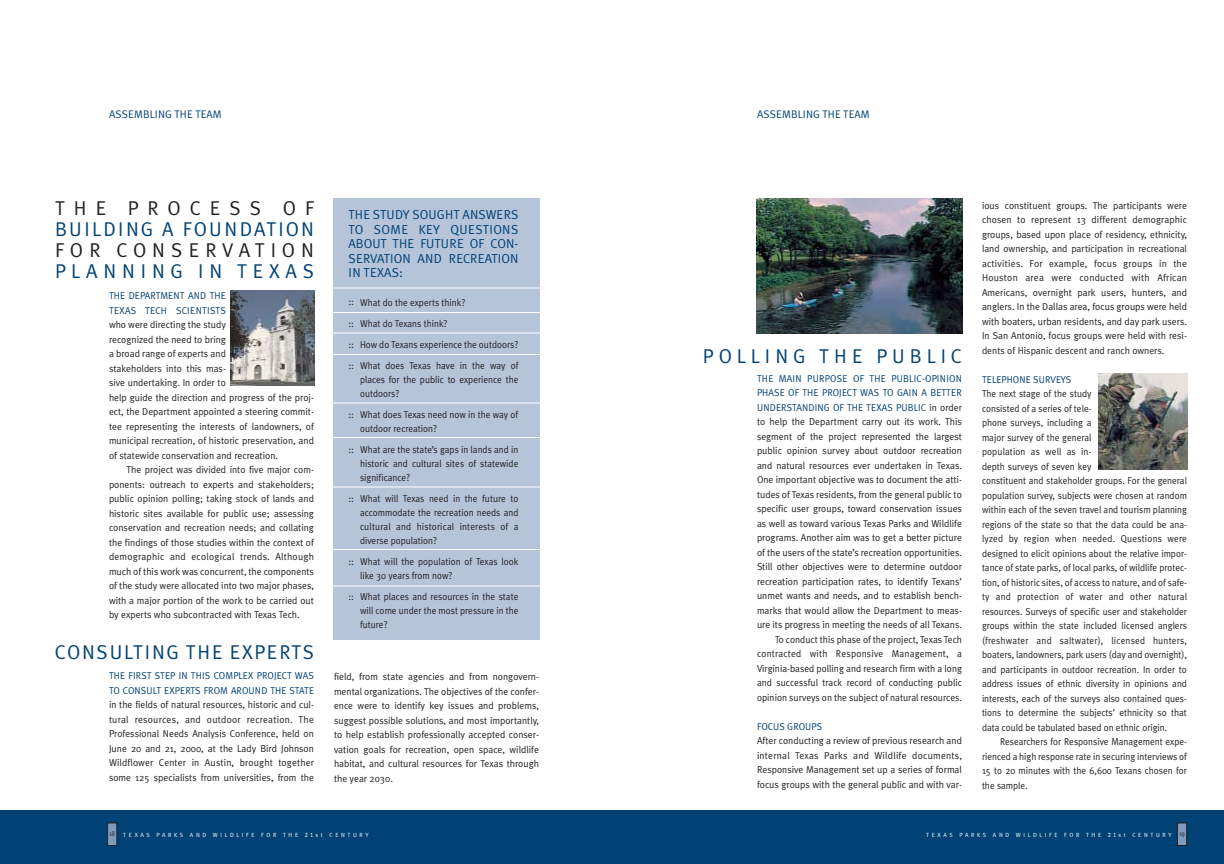
<style>
.page{position:relative;width:1224px;height:864px;background:#fff}
.page>*{position:absolute;margin:0;border:0;box-sizing:border-box;transform-origin:0 0}
.t1{font:20px "Meta Plus Normal";letter-spacing:.075em;color:#004275}
.t2{font:20px "Meta Plus Normal";letter-spacing:.1em;color:#004275}
.t3{font:20px "Meta Plus Normal";letter-spacing:.24em;color:#004275}
.t4{font:20px "Meta Plus Normal";letter-spacing:.31em;color:#231f1f}
.t5{font:20px "Meta Plus Normal";letter-spacing:.29em;color:#004275}
.t6{font:20px "Meta Plus Normal";letter-spacing:.445em;color:#231f1f}
.t7{font:13px/14.5px "Meta Plus Normal";color:#004275;text-align:justify}
.t8{font:11px "Meta Plus Normal";letter-spacing:.01em;color:#004275}
.t9{font:10px/14.5px "Meta Plus Normal";color:#231f1f;text-align:justify}
.t10{font:10px/14.5px "Meta Plus Normal";color:#231f1f;scale:.93 1}
.t11{font:10px/14.5px "Meta Plus Normal";letter-spacing:.005em;color:#004275}
.t12{font:6px "Meta Plus Normal";letter-spacing:.435em;color:#fff}
.s1{font-size:8.1px}
.s2{color:#004275}
</style>
<div class="page">
<div style="left:333px;top:198px;width:207px;height:442px;background:#b6c4da"></div>
<div style="left:648px;top:810px;width:576px;height:54px;background:#004275"></div>
<div style="left:1177px;top:823px;width:10px;height:23px;background:#7e9abd"></div>
<div style="left:1177px;top:822px;width:10px;height:24px;border:1px solid #231f1f"></div>
<div style="left:0;top:810px;width:648px;height:54px;background:#004275"></div>
<div style="left:108px;top:823px;width:9px;height:23px;background:#7e9abd"></div>
<div style="left:107px;top:822px;width:10px;height:24px;border:1px solid #231f1f"></div>
<hr style="left:332px;top:288px;width:208px;height:1px;background:#fff">
<hr style="left:332px;top:312px;width:208px;height:1px;background:#fff">
<hr style="left:332px;top:333px;width:208px;height:1px;background:#fff">
<hr style="left:332px;top:354px;width:208px;height:1px;background:#fff">
<hr style="left:332px;top:403px;width:208px;height:1px;background:#fff">
<hr style="left:332px;top:437px;width:208px;height:1px;background:#fff">
<hr style="left:332px;top:487px;width:208px;height:1px;background:#fff">
<hr style="left:332px;top:549px;width:208px;height:1px;background:#fff">
<hr style="left:332px;top:586px;width:208px;height:1px;background:#fff">
<img style="left:231px;top:291px;width:84px;height:94px">
<img style="left:756px;top:198px;width:207px;height:136px">
<img style="left:1099px;top:373px;width:89px;height:96px">
<p class="t8" style="left:109px;top:110px;width:114px">ASSEMBLING THE TEAM</p>
<h1 class="t6" style="left:55px;top:200px;width:261px">THE PROCESS OF</h1>
<h1 class="t2" style="left:55px;top:221px;width:261px">BUILDING A FOUNDATION</h1>
<h1 class="t4" style="left:55px;top:242px;width:260px">FOR CONSERVATION</h1>
<h1 class="t5" style="left:55px;top:263px;width:260px">PLANNING IN TEXAS</h1>
<p class="t11" style="left:109px;top:290px;width:118px">THE DEPARTMENT AND THE<br>TEXAS TECH SCIENTISTS</p>
<p class="t9" style="left:109px;top:319px;width:206px;text-align:left">who were directing the study<br>recognized the need to bring<br>a broad range of experts and<br>stakeholders into this mas-<br>sive undertaking. In order to<br>help guide the direction and progress of the proj&shy;ect, the Department appointed a steering commit&shy;tee representing the interests of landowners, of municipal recreation, of historic preservation, and of statewide conservation and recreation.</p>
<p class="t9" style="left:109px;top:464px;width:207px;text-indent:17px">The project was divided into five major com&shy;ponents: outreach to experts and stakeholders; public opinion polling; taking stock of lands and historic sites available for public use; assessing conservation and recreation needs; and collating the findings of those studies within the context of demographic and ecological trends. Although much of this work was concurrent, the components of the study were allocated into two major phases, with a major portion of the work to be carried out by experts who subcontracted with Texas Tech.</p>
<h1 class="t1" style="left:55px;top:645px;width:260px">CONSULTING THE EXPERTS</h1>
<p class="t11" style="left:109px;top:670px;width:207px">THE FIRST STEP IN THIS COMPLEX PROJECT WAS<br>TO CONSULT EXPERTS FROM AROUND THE STATE</p>
<p class="t9" style="left:109px;top:699px;width:207px">in the fields of natural resources, historic and cul&shy;tural resources, and outdoor recreation. The Professional Needs Analysis Conference, held on June 20 and 21, 2000, at the Lady Bird Johnson Wildflower Center in Austin, brought together some 125 specialists from universities, from the</p>
<h2 class="t7" style="left:348px;top:209px;width:171px">THE STUDY SOUGHT ANSWERS TO SOME KEY QUESTIONS ABOUT THE FUTURE OF CON-SERVATION AND RECREATION IN TEXAS:</h2>
<p class="t10" style="left:348px;top:293px;width:184px;line-height:21px">:: What do the experts think?<br>:: What do Texans think?<br>:: How do Texans experience the outdoors? :: What does Texas have in the way of</p>
<p class="t10" style="left:360px;top:373px;width:172px;line-height:14px">places for the public to experience the outdoors?</p>
<p class="t10" style="left:360px;top:408px;width:172px;line-height:14px;text-indent:-12px">:: What does Texas need now in the way of outdoor recreation?</p>
<p class="t10" style="left:360px;top:443px;width:172px;line-height:14px;text-align:justify;text-indent:-12px">:: What are the state’s gaps in lands and in historic and cultural sites of statewide significance?</p>
<p class="t10" style="left:360px;top:492px;width:172px;line-height:14px;text-align:justify;text-indent:-12px">:: What will Texas need in the future to accommodate the recreation needs and cultural and historical interests of a diverse population?</p>
<p class="t10" style="left:360px;top:555px;width:172px;line-height:14px;text-indent:-12px">:: What will the population of Texas look like 30 years from now?</p>
<p class="t10" style="left:360px;top:590px;width:172px;line-height:14px;text-align:justify;text-indent:-12px">:: What places and resources in the state will come under the most pressure in the future?</p>
<p class="t9" style="left:334px;top:671px;width:207px">field, from state agencies and from nongovern&shy;mental organizations. The objectives of the confer&shy;ence were to identify key issues and problems, suggest possible solutions, and most importantly, to help establish professionally accepted conser&shy;vation goals for recreation, open space, wildlife habitat, and cultural resources for Texas through the year 2030.</p>
<p class="t12" style="left:110px;top:833px;width:260px"><sup>18</sup> TEXAS PARKS AND WILDLIFE FOR THE <span class="s1">21</span> st CENTURY</p>
<p class="t8" style="left:757px;top:110px;width:114px">ASSEMBLING THE TEAM</p>
<h1 class="t3" style="left:703px;top:349px;width:260px">POLLING THE PUBLIC</h1>
<p class="t9" style="left:757px;top:372px;width:207px;text-align:right"><span class="s2">THE MAIN PURPOSE OF THE PUBLIC-OPINION PHASE OF THE PROJECT WAS TO GAIN A BETTER UNDERSTANDING OF THE TEXAS PUBLIC</span> in order to help the Department carry out its work. This segment of the project represented the largest public opinion survey about outdoor recreation and natural resources ever undertaken in Texas.<br>One important objective was to document the atti&shy;tudes of Texas residents, from the general public to specific user groups, toward conservation issues as well as toward various Texas Parks and Wildlife programs. Another aim was to get a better picture of the users of the state’s recreation opportunities.<br>Still other objectives were to determine outdoor recreation participation rates, to identify Texans’ unmet wants and needs, and to establish bench&shy;marks that would allow the Department to meas&shy;ure its progress in meeting the needs of all Texans.<br>To conduct this phase of the project, Texas Tech contracted with Responsive Management, a Virginia-based polling and research firm with a long and successful track record of conducting public opinion surveys on the subject of natural resources.</p>
<p class="t11" style="left:757px;top:720px;width:67px">FOCUS GROUPS</p>
<p class="t9" style="left:757px;top:735px;width:207px">After conducting a review of previous research and internal Texas Parks and Wildlife documents, Responsive Management set up a series of formal focus groups with the general public and with var-</p>
<p class="t9" style="left:982px;top:199px;width:207px">ious constituent groups. The participants were chosen to represent 13 different demographic groups, based upon place of residency, ethnicity, land ownership, and participation in recreational activities. For example, focus groups in the Houston area were conducted with African Americans, overnight park users, hunters, and anglers. In the Dallas area, focus groups were held with boaters, urban residents, and day park users.<br>In San Antonio, focus groups were held with resi&shy;dents of Hispanic descent and ranch owners.</p>
<p class="t11" style="left:982px;top:373px;width:91px">TELEPHONE SURVEYS</p>
<p class="t10" style="left:982px;top:388px;width:222px">The next stage of the study<br>consisted of a series of tele-<br>phone surveys, including a<br>major survey of the general<br>population as well as in-<br>depth surveys of seven key<br>constituent and stakeholder groups. For the general population survey, subjects were chosen at random within each of the seven travel and tourism planning regions of the state so that the data could be ana&shy;lyzed by region when needed. Questions were designed to elicit opinions about the relative impor&shy;tance of state parks, of local parks, of wildlife protec&shy;tion, of historic sites, of access to nature, and of safe&shy;ty and protection of water and other natural resources. Surveys of specific user and stakeholder groups within the state included licensed anglers (freshwater and saltwater), licensed hunters, boaters, landowners, park users (day and overnight), and participants in outdoor recreation. In order to address issues of ethnic diversity in opinions and interests, each of the surveys also contained ques&shy;tions to determine the subjects’ ethnicity so that data could be tabulated based on ethnic origin.</p>
<p class="t10" style="left:982px;top:736px;width:222px;text-align:justify;text-indent:18px">Researchers for Responsive Management expe&shy;rienced a high response rate in securing interviews of 15 to 20 minutes with the 6,600 Texans chosen for the sample.</p>
<p class="t12" style="left:926px;top:833px;width:260px">TEXAS PARKS AND WILDLIFE FOR THE <span class="s1">21</span> st CENTURY <sup>19</sup></p>
</div>
